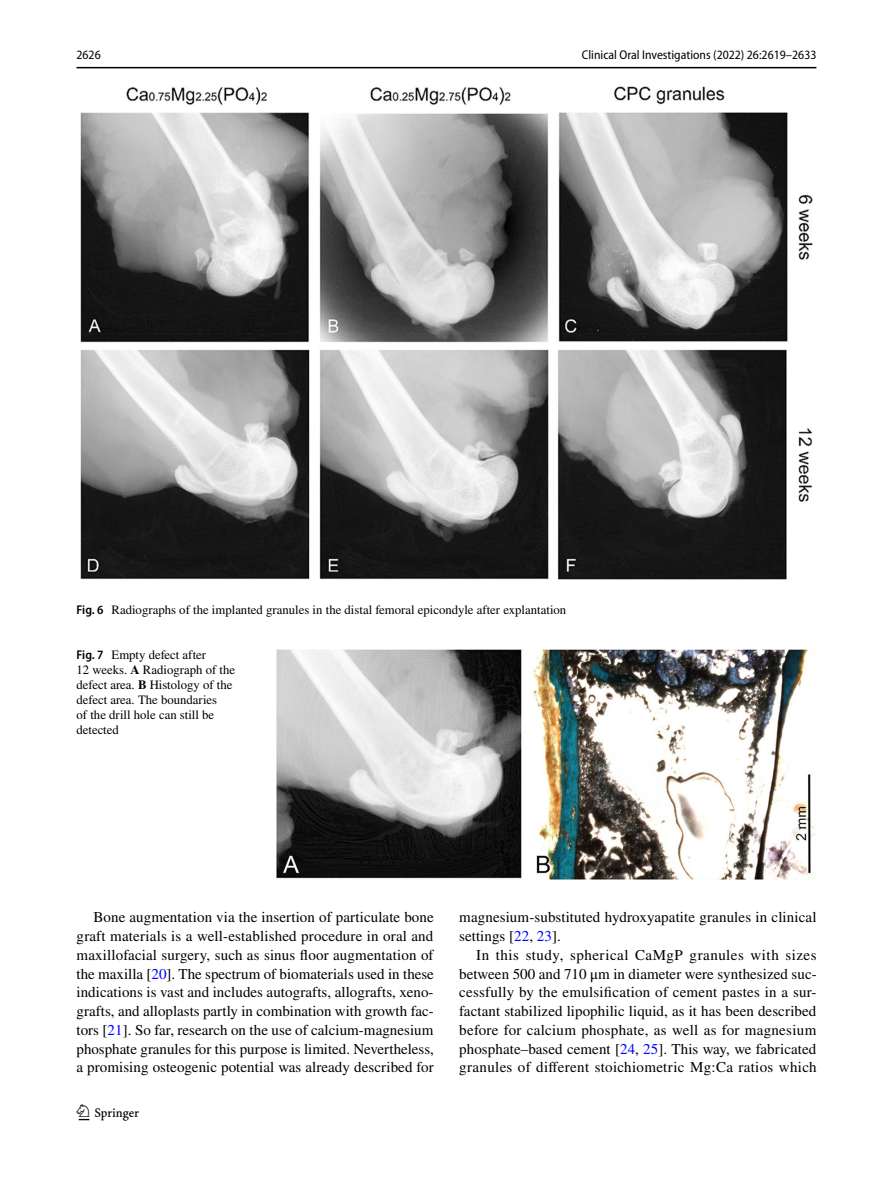
<style>
.page{position:relative;width:893px;height:1187px;background:#fff}
.page>*{position:absolute;margin:0;border:0;box-sizing:border-box;transform-origin:0 0}
.t1{font:22.5px "Springnew Regular 2";color:#000}
.t2{font:15px/18.8px "STIX";letter-spacing:.005em;color:#000;text-align:justify}
.t3{font:12.75px/15px "STIX";color:#000}
.t4{font:12.75px "Myriad Pro Semi Cn 3";color:#000}
.t5{font:semi-condensed 12.75px "Myriad Pro";color:#000}
.s1{font-family:"Myriad Pro";font-weight:600;font-stretch:semi-condensed}
.s2{font-weight:700}
.s3{color:#00f}
</style>
<div class="page">
<hr style="left:77px;top:67px;width:739px;height:1px;background:#000">
<img style="left:81px;top:87px;width:731px;height:492px">
<img style="left:276px;top:649px;width:539px;height:230px">
<p class="t5" style="left:77px;top:48px;width:26px">2626</p>
<p class="t4" style="left:582px;top:48px;width:236px">Clinical Oral Investigations (2022) 26:2619–2633</p>
<p class="t3" style="left:77px;top:603px;width:491px"><span class="s1">Fig. 6</span> Radiographs of the implanted granules in the distal femoral epicondyle after explantation</p>
<p class="t3" style="left:77px;top:648px;width:160px"><span class="s1">Fig. 7</span> Empty defect after<br>12 weeks. <span class="s2">A</span> Radiograph of the defect area. <span class="s2">B</span> Histology of the defect area. The boundaries<br>of the drill hole can still be detected</p>
<p class="t2" style="left:77px;top:908px;width:359px;text-indent:17px">Bone augmentation via the insertion of particulate bone graft materials is a well-established procedure in oral and maxillofacial surgery, such as sinus floor augmentation of the maxilla [<span class="s3">20</span>]. The spectrum of biomaterials used in these indications is vast and includes autografts, allografts, xeno&shy;grafts, and alloplasts partly in combination with growth fac&shy;tors [<span class="s3">21</span>]. So far, research on the use of calcium-magnesium phosphate granules for this purpose is limited. Nevertheless, a promising osteogenic potential was already described for</p>
<p class="t2" style="left:459px;top:908px;width:359px">magnesium-substituted hydroxyapatite granules in clinical settings [<span class="s3">22</span>, <span class="s3">23</span>].</p>
<p class="t2" style="left:459px;top:946px;width:359px;text-indent:17px">In this study, spherical CaMgP granules with sizes between 500 and 710 μm in diameter were synthesized suc&shy;cessfully by the emulsification of cement pastes in a sur&shy;factant stabilized lipophilic liquid, as it has been described before for calcium phosphate, as well as for magnesium phosphate–based cement [<span class="s3">24</span>, <span class="s3">25</span>]. This way, we fabricated granules of different stoichiometric Mg:Ca ratios which</p>
<h1 class="t1" style="left:79px;top:1104px;width:62px">1 3</h1>
</div>
